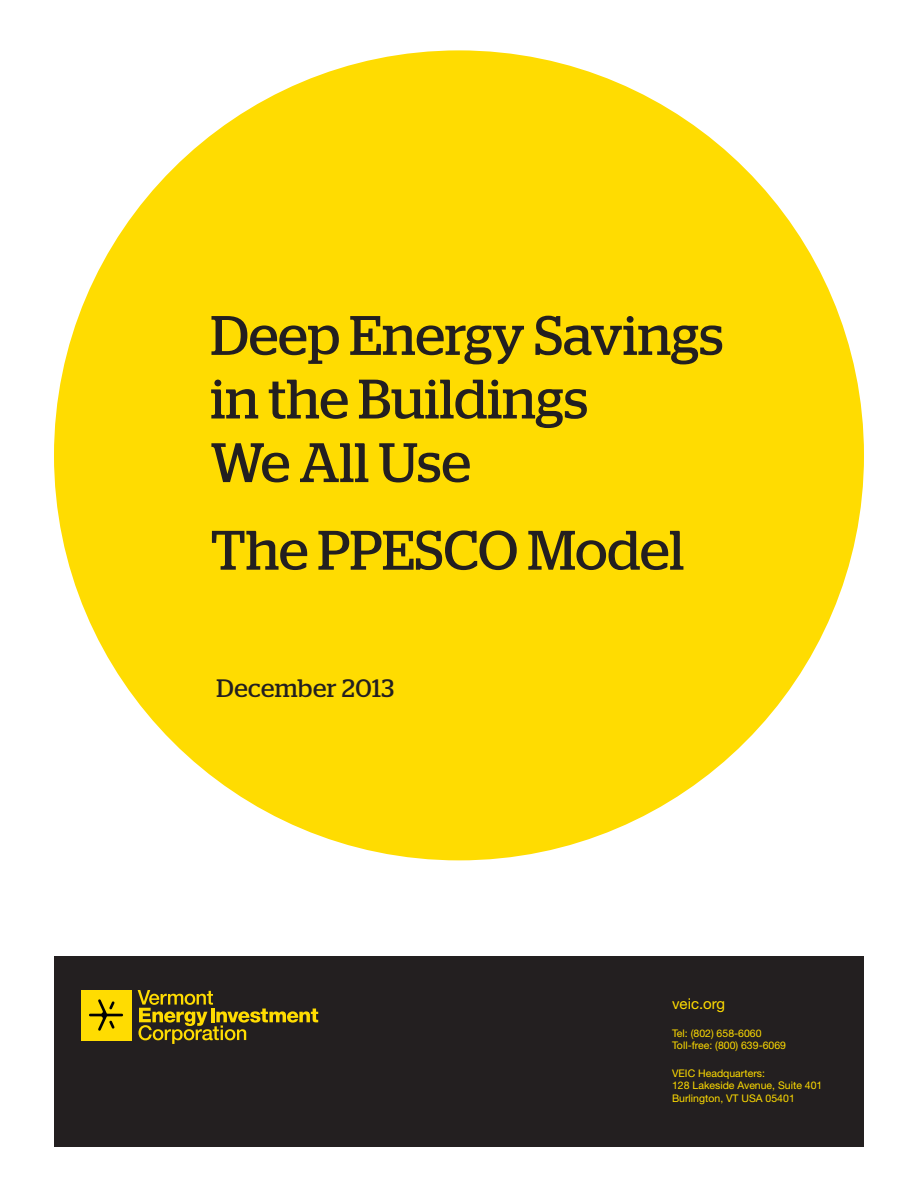
<style>
.page{position:relative;width:918px;height:1188px;background:#fff}
.page>*{position:absolute;margin:0;border:0;box-sizing:border-box;transform-origin:0 0}
.t1{font:55.5px/63.6px "Stag";color:#231f20}
.t2{font:25.2px "Stag";letter-spacing:.02em;color:#231f20}
.Chart_head{font:15px "Helvetica Neue LT Std";color:#ffdc01}
.Chart_head-2{font:10.5px/12.6px "Helvetica Neue LT Std";color:#ffdc01}
</style>
<div class="page">
<div style="left:54px;top:50px;width:810px;height:810px;background:#ffdc01;border-radius:50%"></div>
<div style="left:54px;top:956px;width:810px;height:191px;background:#231f20"></div>
<svg style="left:138px;top:990px;width:180px;height:54px"></svg>
<div style="left:81px;top:990px;width:50px;height:50px;background:#ffdc01"></div>
<svg style="left:89px;top:999px;width:34px;height:32px"></svg>
<p class="t1" style="left:211px;top:303px;width:514px">Deep Energy Savings in the Buildings<br>We All Use</p>
<p class="t1" style="left:211px;top:518px;width:475px">The PPESCO Model</p>
<p class="t2" style="left:217px;top:674px;width:179px">December 2013</p>
<p class="Chart_head" style="left:672px;top:995px;width:54px">veic.org</p>
<p class="Chart_head-2" style="left:672px;top:1026px;width:115px">Tel: (802) 658-6060<br>Toll-free: (800) 639-6069</p>
<p class="Chart_head-2" style="left:672px;top:1067px;width:152px">VEIC Headquarters:<br>128 Lakeside Avenue, Suite 401<br>Burlington, VT USA 05401</p>
</div>
